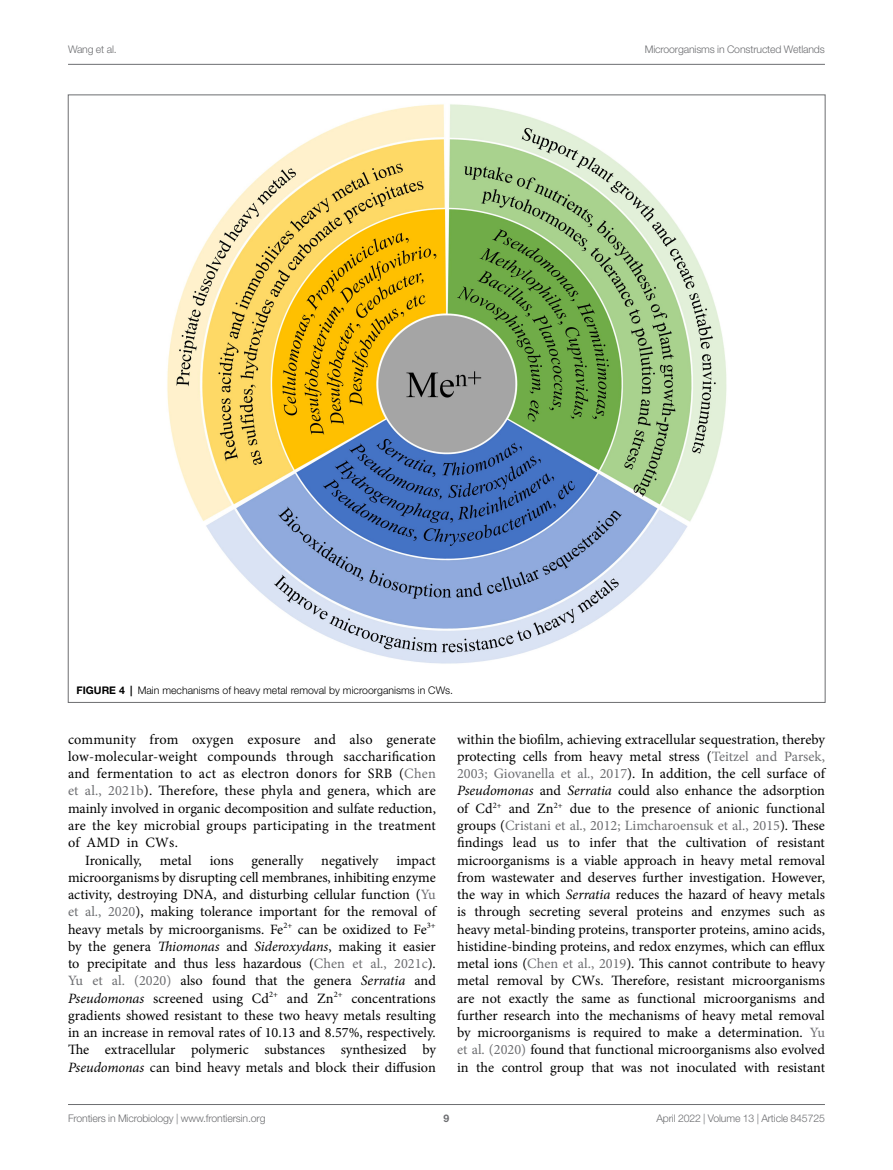
<style>
.page{position:relative;width:893px;height:1170px;background:#fff}
.page>*{position:absolute;margin:0;border:0;box-sizing:border-box;transform-origin:0 0}
.TEXT{font:14.25px/17.2px "Minion Pro";color:#000;text-align:justify}
.t1{font:300 10.5px "Helvetica Neue LT Std";letter-spacing:-.015em;color:#6d6e71}
.FIG_LEG{font:300 10.5px "Helvetica Neue LT Std";color:#000}
.t2{font:700 10.5px "Helvetica Neue LT Std";color:#6d6e71}
.s1{font-weight:700}
.s2{color:#6d6e71}
.s3{font-style:italic}
</style>
<div class="page">
<hr style="left:68px;top:64px;width:757px;height:1px;background:#6d6e71">
<hr style="left:68px;top:1104px;width:757px;height:1px;background:#6d6e71">
<img style="left:167px;top:104px;width:560px;height:560px">
<p class="t1" style="left:68px;top:42px;width:50px">Wang et al.</p>
<p class="t1" style="left:645px;top:42px;width:181px">Microorganisms in Constructed Wetlands</p>
<p class="FIG_LEG" style="left:77px;top:683px;width:378px"><span class="s1">FIGURE 4 |</span> Main mechanisms of heavy metal removal by microorganisms in CWs.</p>
<p class="TEXT" style="left:68px;top:730px;width:369px">community from oxygen exposure and also generate low-molecular-weight compounds through saccharification and fermentation to act as electron donors for SRB (<span class="s2">Chen et al., 2021b</span>). Therefore, these phyla and genera, which are mainly involved in organic decomposition and sulfate reduction, are the key microbial groups participating in the treatment of AMD in CWs.</p>
<p class="TEXT" style="left:85px;top:851px;width:58px">Ironically,</p>
<p class="TEXT" style="left:160px;top:851px;width:34px">metal</p>
<p class="TEXT" style="left:210px;top:851px;width:25px">ions</p>
<p class="TEXT" style="left:252px;top:851px;width:53px">generally</p>
<p class="TEXT" style="left:321px;top:851px;width:59px">negatively</p>
<p class="TEXT" style="left:68px;top:851px;width:369px;text-indent:328px">impact microorganisms by disrupting cell membranes, inhibiting enzyme activity, destroying DNA, and disturbing cellular function (<span class="s2">Yu et al., 2020</span>), making tolerance important for the removal of heavy metals by microorganisms. Fe<sup>2+</sup> can be oxidized to Fe<sup>3+ </sup>by the genera <span class="s3">Thiomonas</span> and <span class="s3">Sideroxydans</span>, making it easier to precipitate and thus less hazardous (<span class="s2">Chen et al., 2021c</span>).<br><span class="s2">Yu et al. (2020)</span> also found that the genera <span class="s3">Serratia</span> and <span class="s3">Pseudomonas</span> screened using Cd<sup>2+</sup> and Zn<sup>2+</sup> concentrations gradients showed resistant to these two heavy metals resulting in an increase in removal rates of 10.13 and 8.57%, respectively.<br>The extracellular polymeric substances synthesized by <span class="s3">Pseudomonas</span> can bind heavy metals and block their diffusion</p>
<p class="TEXT" style="left:457px;top:730px;width:369px">within the biofilm, achieving extracellular sequestration, thereby protecting cells from heavy metal stress (<span class="s2">Teitzel and Parsek, 2003; Giovanella et al., 2017</span>). In addition, the cell surface of <span class="s3">Pseudomonas</span> and <span class="s3">Serratia</span> could also enhance the adsorption of Cd<sup>2+</sup> and Zn<sup>2+</sup> due to the presence of anionic functional groups (<span class="s2">Cristani et al., 2012; Limcharoensuk et al., 2015</span>). These findings lead us to infer that the cultivation of resistant microorganisms is a viable approach in heavy metal removal from wastewater and deserves further investigation. However, the way in which <span class="s3">Serratia</span> reduces the hazard of heavy metals is through secreting several proteins and enzymes such as heavy metal-binding proteins, transporter proteins, amino acids, histidine-binding proteins, and redox enzymes, which can efflux metal ions (<span class="s2">Chen et al., 2019</span>). This cannot contribute to heavy metal removal by CWs. Therefore, resistant microorganisms are not exactly the same as functional microorganisms and further research into the mechanisms of heavy metal removal by microorganisms is required to make a determination. <span class="s2">Yu et al. (2020)</span> found that functional microorganisms also evolved in the control group that was not inoculated with resistant</p>
<p class="t1" style="left:68px;top:1111px;width:199px">Frontiers in Microbiology | www.frontiersin.org</p>
<p class="t2" style="left:444px;top:1111px;width:7px">9</p>
<p class="t1" style="left:656px;top:1111px;width:170px">April 2022 | Volume 13 | Article 845725</p>
</div>
